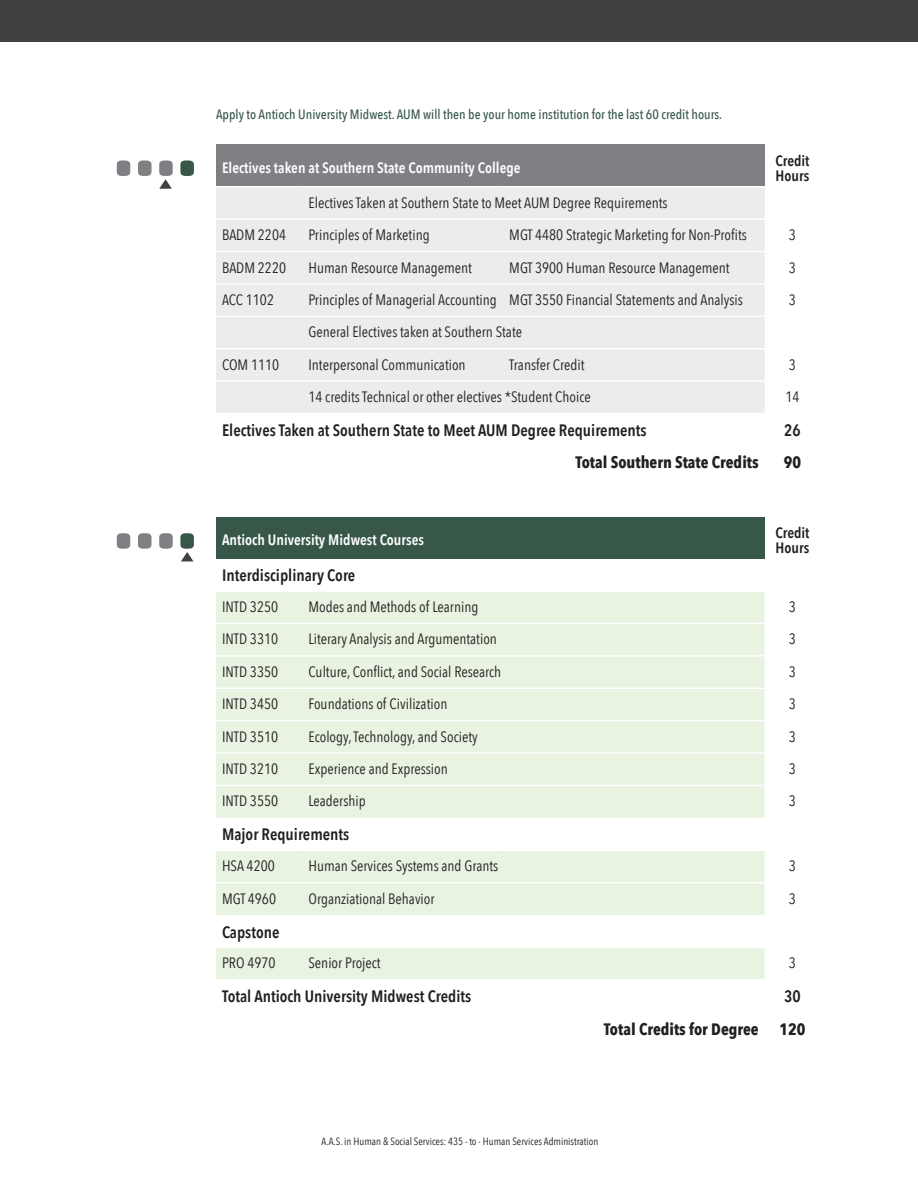
<style>
.page{position:relative;width:918px;height:1188px;background:#fff}
.page>*{position:absolute;margin:0;border:0;box-sizing:border-box;transform-origin:0 0}
.t1{font:600 16.5px "Avenir Next Condensed";color:#231f20}
.t2{font:700 16.5px "Avenir Next Condensed";color:#231f20}
.t3{font:15px "Avenir Next Condensed";color:#231f20}
.t4{font:600 15px "Avenir Next Condensed";color:#fff}
.t5{font:600 15px/15px "Avenir Next Condensed";color:#231f20}
.t6{font:500 13.5px "Avenir Next Condensed";color:#375849}
.t7{font:10.5px "Avenir Next Condensed";color:#231f20}
</style>
<div class="page">
<div style="left:0;top:0;width:918px;height:41px;background:#404242"></div>
<div style="left:216px;top:145px;width:549px;height:42px;background:#7e8083"></div>
<div style="left:216px;top:187px;width:549px;height:226px;background:#ececec"></div>
<hr style="left:216px;top:186px;width:86px;height:1px;background:#fff">
<hr style="left:302px;top:186px;width:201px;height:1px;background:#fff">
<hr style="left:503px;top:186px;width:262px;height:1px;background:#fff">
<hr style="left:216px;top:218px;width:86px;height:2px;background:#fff">
<hr style="left:302px;top:218px;width:201px;height:2px;background:#fff">
<hr style="left:503px;top:218px;width:262px;height:2px;background:#fff">
<hr style="left:216px;top:251px;width:86px;height:1px;background:#fff">
<hr style="left:302px;top:251px;width:201px;height:1px;background:#fff">
<hr style="left:503px;top:251px;width:262px;height:1px;background:#fff">
<hr style="left:216px;top:283px;width:86px;height:2px;background:#fff">
<hr style="left:302px;top:283px;width:201px;height:2px;background:#fff">
<hr style="left:503px;top:283px;width:262px;height:2px;background:#fff">
<hr style="left:216px;top:316px;width:86px;height:1px;background:#fff">
<hr style="left:302px;top:316px;width:201px;height:1px;background:#fff">
<hr style="left:503px;top:316px;width:262px;height:1px;background:#fff">
<hr style="left:216px;top:348px;width:86px;height:1px;background:#fff">
<hr style="left:302px;top:348px;width:201px;height:1px;background:#fff">
<hr style="left:503px;top:348px;width:262px;height:1px;background:#fff">
<hr style="left:216px;top:380px;width:86px;height:2px;background:#fff">
<hr style="left:302px;top:380px;width:201px;height:2px;background:#fff">
<hr style="left:503px;top:380px;width:262px;height:2px;background:#fff">
<div style="left:216px;top:517px;width:549px;height:42px;background:#375849"></div>
<svg style="left:216px;top:592px;width:549px;height:387px;fill:#e8f3e1"></svg>
<hr style="left:216px;top:623px;width:86px;height:1px;background:#fff">
<hr style="left:302px;top:623px;width:201px;height:1px;background:#fff">
<hr style="left:503px;top:623px;width:262px;height:1px;background:#fff">
<hr style="left:216px;top:655px;width:86px;height:2px;background:#fff">
<hr style="left:302px;top:655px;width:201px;height:2px;background:#fff">
<hr style="left:503px;top:655px;width:262px;height:2px;background:#fff">
<hr style="left:216px;top:688px;width:86px;height:1px;background:#fff">
<hr style="left:302px;top:688px;width:201px;height:1px;background:#fff">
<hr style="left:503px;top:688px;width:262px;height:1px;background:#fff">
<hr style="left:216px;top:720px;width:86px;height:1px;background:#fff">
<hr style="left:302px;top:720px;width:201px;height:1px;background:#fff">
<hr style="left:503px;top:720px;width:262px;height:1px;background:#fff">
<hr style="left:216px;top:752px;width:86px;height:2px;background:#fff">
<hr style="left:302px;top:752px;width:201px;height:2px;background:#fff">
<hr style="left:503px;top:752px;width:262px;height:2px;background:#fff">
<hr style="left:216px;top:785px;width:86px;height:1px;background:#fff">
<hr style="left:302px;top:785px;width:201px;height:1px;background:#fff">
<hr style="left:503px;top:785px;width:262px;height:1px;background:#fff">
<hr style="left:216px;top:850px;width:86px;height:1px;background:#fff">
<hr style="left:302px;top:850px;width:201px;height:1px;background:#fff">
<hr style="left:503px;top:850px;width:262px;height:1px;background:#fff">
<hr style="left:216px;top:882px;width:86px;height:1px;background:#fff">
<hr style="left:302px;top:882px;width:201px;height:1px;background:#fff">
<hr style="left:503px;top:882px;width:262px;height:1px;background:#fff">
<hr style="left:216px;top:947px;width:86px;height:1px;background:#fff">
<hr style="left:302px;top:947px;width:201px;height:1px;background:#fff">
<hr style="left:503px;top:947px;width:262px;height:1px;background:#fff">
<svg style="left:117px;top:160px;width:13px;height:16px"></svg>
<svg style="left:138px;top:160px;width:13px;height:16px"></svg>
<svg style="left:180px;top:160px;width:14px;height:16px"></svg>
<svg style="left:159px;top:160px;width:14px;height:29px"></svg>
<svg style="left:117px;top:533px;width:13px;height:16px"></svg>
<svg style="left:138px;top:533px;width:13px;height:16px"></svg>
<svg style="left:159px;top:533px;width:14px;height:16px"></svg>
<svg style="left:180px;top:533px;width:14px;height:28px"></svg>
<p class="t6" style="left:216px;top:106px;width:508px">Apply to Antioch University Midwest. AUM will then be your home institution for the last 60 credit hours.</p>
<p class="t4" style="left:222px;top:155px;width:300px">Electives taken at Southern State Community College</p>
<p class="t5" style="left:775px;top:153px;width:36px">Credit<br>Hours</p>
<p class="t3" style="left:308px;top:190px;width:361px">Electives Taken at Southern State to Meet AUM Degree Requirements</p>
<p class="t3" style="left:222px;top:222px;width:66px">BADM 2204</p>
<p class="t3" style="left:308px;top:222px;width:123px">Principles of Marketing</p>
<p class="t3" style="left:509px;top:222px;width:239px">MGT 4480 Strategic Marketing for Non-Profits</p>
<p class="t3" style="left:789px;top:222px;width:9px">3</p>
<p class="t3" style="left:222px;top:254px;width:66px">BADM 2220</p>
<p class="t3" style="left:308px;top:254px;width:165px">Human Resource Management</p>
<p class="t3" style="left:509px;top:254px;width:222px">MGT 3900 Human Resource Management</p>
<p class="t3" style="left:789px;top:254px;width:9px">3</p>
<p class="t3" style="left:222px;top:287px;width:54px">ACC 1102</p>
<p class="t3" style="left:308px;top:287px;width:190px">Principles of Managerial Accounting</p>
<p class="t3" style="left:509px;top:287px;width:235px">MGT 3550 Financial Statements and Analysis</p>
<p class="t3" style="left:789px;top:287px;width:9px">3</p>
<p class="t3" style="left:308px;top:319px;width:215px">General Electives taken at Southern State</p>
<p class="t3" style="left:222px;top:352px;width:59px">COM 1110</p>
<p class="t3" style="left:308px;top:352px;width:159px">Interpersonal Communication</p>
<p class="t3" style="left:509px;top:352px;width:77px">Transfer Credit</p>
<p class="t3" style="left:789px;top:352px;width:9px">3</p>
<p class="t3" style="left:308px;top:384px;width:284px">14 credits Technical or other electives *Student Choice</p>
<p class="t3" style="left:785px;top:384px;width:16px">14</p>
<p class="t1" style="left:222px;top:416px;width:426px">Electives Taken at Southern State to Meet AUM Degree Requirements</p>
<p class="t1" style="left:784px;top:416px;width:18px">26</p>
<p class="t2" style="left:576px;top:453px;width:185px">Total Southern State Credits</p>
<p class="t2" style="left:784px;top:453px;width:19px">90</p>
<p class="t4" style="left:222px;top:527px;width:203px">Antioch University Midwest Courses</p>
<p class="t5" style="left:775px;top:525px;width:36px">Credit<br>Hours</p>
<p class="t1" style="left:222px;top:561px;width:135px">Interdisciplinary Core</p>
<p class="t3" style="left:222px;top:594px;width:58px">INTD 3250</p>
<p class="t3" style="left:308px;top:594px;width:171px">Modes and Methods of Learning</p>
<p class="t3" style="left:789px;top:594px;width:9px">3</p>
<p class="t3" style="left:222px;top:626px;width:58px">INTD 3310</p>
<p class="t3" style="left:308px;top:626px;width:190px">Literary Analysis and Argumentation</p>
<p class="t3" style="left:789px;top:626px;width:9px">3</p>
<p class="t3" style="left:222px;top:659px;width:58px">INTD 3350</p>
<p class="t3" style="left:308px;top:659px;width:194px">Culture, Conflict, and Social Research</p>
<p class="t3" style="left:789px;top:659px;width:9px">3</p>
<p class="t3" style="left:222px;top:691px;width:58px">INTD 3450</p>
<p class="t3" style="left:308px;top:691px;width:140px">Foundations of Civilization</p>
<p class="t3" style="left:789px;top:691px;width:9px">3</p>
<p class="t3" style="left:222px;top:724px;width:58px">INTD 3510</p>
<p class="t3" style="left:308px;top:724px;width:171px">Ecology, Technology, and Society</p>
<p class="t3" style="left:789px;top:724px;width:9px">3</p>
<p class="t3" style="left:222px;top:756px;width:58px">INTD 3210</p>
<p class="t3" style="left:308px;top:756px;width:141px">Experience and Expression</p>
<p class="t3" style="left:789px;top:756px;width:9px">3</p>
<p class="t3" style="left:222px;top:788px;width:58px">INTD 3550</p>
<p class="t3" style="left:308px;top:788px;width:59px">Leadership</p>
<p class="t3" style="left:789px;top:788px;width:9px">3</p>
<p class="t1" style="left:222px;top:820px;width:129px">Major Requirements</p>
<p class="t3" style="left:222px;top:853px;width:54px">HSA 4200</p>
<p class="t3" style="left:308px;top:853px;width:191px">Human Services Systems and Grants</p>
<p class="t3" style="left:789px;top:853px;width:9px">3</p>
<p class="t3" style="left:222px;top:886px;width:56px">MGT 4960</p>
<p class="t3" style="left:308px;top:886px;width:128px">Organziational Behavior</p>
<p class="t3" style="left:789px;top:886px;width:9px">3</p>
<p class="t1" style="left:222px;top:918px;width:59px">Capstone</p>
<p class="t3" style="left:222px;top:950px;width:55px">PRO 4970</p>
<p class="t3" style="left:308px;top:950px;width:74px">Senior Project</p>
<p class="t3" style="left:789px;top:950px;width:9px">3</p>
<p class="t1" style="left:222px;top:982px;width:251px">Total Antioch University Midwest Credits</p>
<p class="t1" style="left:784px;top:982px;width:18px">30</p>
<p class="t2" style="left:604px;top:1019px;width:156px">Total Credits for Degree</p>
<p class="t2" style="left:779px;top:1019px;width:27px">120</p>
<p class="t7" style="left:322px;top:1132px;width:278px">A.A.S. in Human &amp; Social Services: 435 - to - Human Services Administration</p>
</div>
